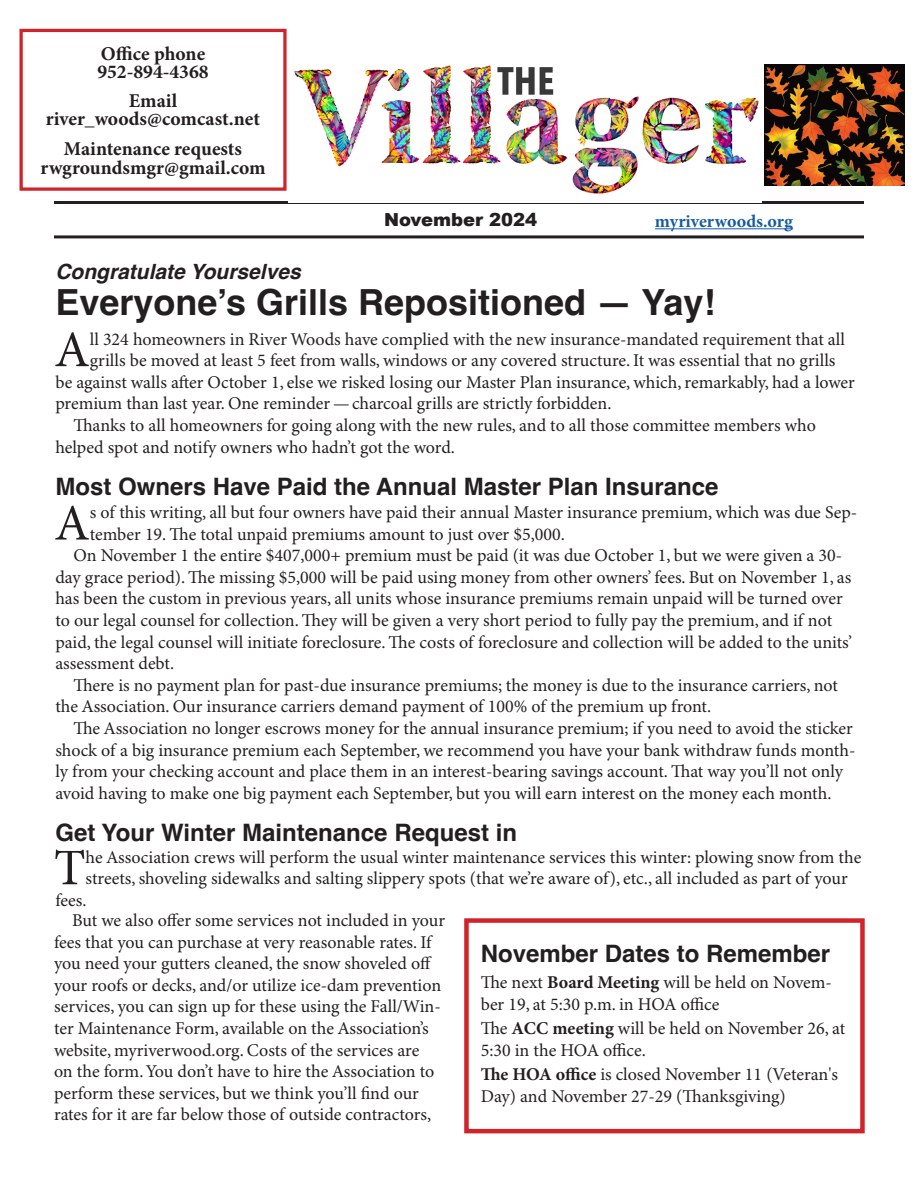
<style>
.page{position:relative;width:918px;height:1188px;background:#fff}
.page>*{position:absolute;margin:0;border:0;box-sizing:border-box;transform-origin:0 0}
.Lead_paragraph_Drop_Cap{font:51.3px "Minion Pro";color:#231f20}
.Main_Head{font:700 36px "Helvetica";color:#231f20}
.Headline_Style{font:700 24px "Helvetica";color:#231f20}
.Kicker{font:italic 700 21px "Helvetica";color:#231f20}
.t1{font:700 19.65px "Minion Pro";color:#231f20}
.Lead_paragraph_Drop_Cap-2{font:18px/21.6px "Minion Pro";color:#231f20}
.Lead_paragraph{font:18px/21.6px "Minion Pro";color:#231f20}
.t2{font:700 18px "Minion Pro";color:#175d9e}
.t3{font:900 18px "Arial";color:#231f20}
.s1{font-weight:700}
</style>
<div class="page">
<hr style="left:54px;top:201px;width:810px;height:3px;background:#231f20">
<hr style="left:54px;top:235px;width:810px;height:3px;background:#231f20">
<img style="left:288px;top:65px;width:474px;height:137px">
<img style="left:765px;top:64px;width:139px;height:122px">
<div style="left:20px;top:29px;width:267px;height:162px;border:3px solid #d1232a"></div>
<div style="left:464px;top:918px;width:401px;height:215px;border:4px solid #d1232a"></div>
<hr style="left:655px;top:228px;width:138px;height:1px;background:#175d9e">
<p class="t1" style="left:101px;top:42px;width:106px">Office phone</p>
<p class="t1" style="left:97px;top:60px;width:113px">952-894-4368</p>
<p class="t1" style="left:129px;top:89px;width:50px">Email</p>
<p class="t1" style="left:46px;top:107px;width:216px">river_woods@comcast.net</p>
<p class="t1" style="left:64px;top:137px;width:180px">Maintenance requests</p>
<p class="t1" style="left:40px;top:156px;width:227px">rwgroundsmgr@gmail.com</p>
<p class="t3" style="left:384px;top:207px;width:154px">November 2024</p>
<p class="t2" style="left:655px;top:211px;width:140px">myriverwoods.org</p>
<p class="Kicker" style="left:55px;top:259px;width:247px">Congratulate Yourselves</p>
<p class="Main_Head" style="left:55px;top:281px;width:662px">Everyone’s Grills Repositioned — Yay!</p>
<p class="Lead_paragraph_Drop_Cap" style="left:54px;top:319px;width:37px">A</p>
<p class="Lead_paragraph_Drop_Cap-2" style="left:90px;top:329px;width:757px">ll 324 homeowners in River Woods have complied with the new insurance-mandated requirement that all</p>
<p class="Lead_paragraph_Drop_Cap-2" style="left:90px;top:350px;width:747px">grills be moved at least 5 feet from walls, windows or any covered structure. It was essential that no grills</p>
<p class="Lead_paragraph_Drop_Cap-2" style="left:55px;top:372px;width:801px">be against walls after October 1, else we risked losing our Master Plan insurance, which, remarkably, had a lower</p>
<p class="Lead_paragraph_Drop_Cap-2" style="left:55px;top:394px;width:558px">premium than last year. One reminder —charcoal grills are strictly forbidden.</p>
<p class="Lead_paragraph_Drop_Cap-2" style="left:55px;top:415px;width:762px;text-indent:18px">Thanks to all homeowners for going along with the new rules, and to all those committee members who helped spot and notify owners who hadn’t got the word.</p>
<p class="Headline_Style" style="left:55px;top:472px;width:665px">Most Owners Have Paid the Annual Master Plan Insurance</p>
<p class="Lead_paragraph_Drop_Cap" style="left:54px;top:493px;width:37px">A</p>
<p class="Lead_paragraph_Drop_Cap-2" style="left:90px;top:502px;width:769px">s of this writing, all but four owners have paid their annual Master insurance premium, which was due Sep&shy;tember 19. The total unpaid premiums amount to just over $5,000.</p>
<p class="Lead_paragraph_Drop_Cap-2" style="left:55px;top:545px;width:798px;text-indent:18px">On November 1 the entire $407,000+ premium must be paid (it was due October 1, but we were given a 30- day grace period). The missing $5,000 will be paid using money from other owners’ fees. But on November 1, as has been the custom in previous years, all units whose insurance premiums remain unpaid will be turned over to our legal counsel for collection. They will be given a very short period to fully pay the premium, and if not paid, the legal counsel will initiate foreclosure. The costs of foreclosure and collection will be added to the units’ assessment debt.</p>
<p class="Lead_paragraph_Drop_Cap-2" style="left:55px;top:675px;width:784px;text-indent:18px">There is no payment plan for past-due insurance premiums; the money is due to the insurance carriers, not the Association. Our insurance carriers demand payment of 100% of the premium up front.</p>
<p class="Lead_paragraph_Drop_Cap-2" style="left:55px;top:718px;width:802px;text-indent:18px">The Association no longer escrows money for the annual insurance premium; if you need to avoid the sticker shock of a big insurance premium each September, we recommend you have your bank withdraw funds month&shy;ly from your checking account and place them in an interest-bearing savings account. That way you’ll not only avoid having to make one big payment each September, but you will earn interest on the money each month.</p>
<p class="Headline_Style" style="left:55px;top:818px;width:463px">Get Your Winter Maintenance Request in</p>
<p class="Lead_paragraph_Drop_Cap" style="left:54px;top:837px;width:33px">T</p>
<p class="Lead_paragraph_Drop_Cap-2" style="left:86px;top:847px;width:777px">he Association crews will perform the usual winter maintenance services this winter: plowing snow from the</p>
<p class="Lead_paragraph_Drop_Cap-2" style="left:86px;top:868px;width:764px">streets, shoveling sidewalks and salting slippery spots (that we’re aware of), etc., all included as part of your</p>
<p class="Lead_paragraph_Drop_Cap-2" style="left:55px;top:890px;width:33px">fees.</p>
<p class="Lead_paragraph_Drop_Cap-2" style="left:54px;top:910px;width:393px;text-indent:18px">But we also offer some services not included in your fees that you can purchase at very reasonable rates. If you need your gutters cleaned, the snow shoveled off your roofs or decks, and/or utilize ice-dam prevention services, you can sign up for these using the Fall/Win&shy;ter Maintenance Form, available on the Association’s website, myriverwood.org. Costs of the services are<br>on the form. You don’t have to hire the Association to perform these services, but we think you’ll find our rates for it are far below those of outside contractors,</p>
<p class="Headline_Style" style="left:481px;top:939px;width:351px">November Dates to Remember</p>
<p class="Lead_paragraph" style="left:481px;top:972px;width:353px">The next <span class="s1">Board Meeting</span> will be held on Novem&shy;ber 19, at 5:30 p.m. in HOA office</p>
<p class="Lead_paragraph" style="left:481px;top:1018px;width:366px">The <span class="s1">ACC meeting</span> will be held on November 26, at<br>5:30 in the HOA office.</p>
<p class="Lead_paragraph" style="left:481px;top:1064px;width:359px"><span class="s1">The HOA office</span> is closed November 11 (Veteran's<br>Day) and November 27-29 (Thanksgiving)</p>
</div>
